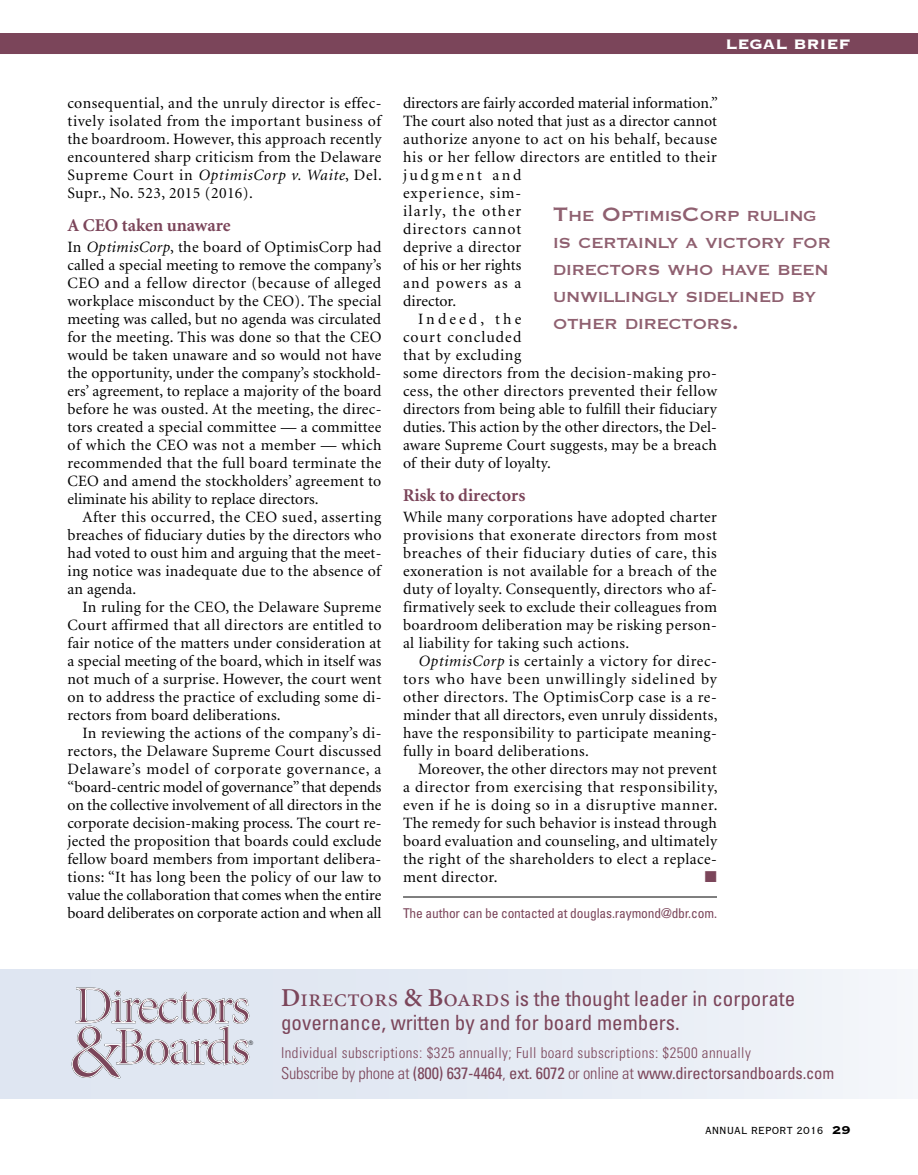
<style>
.page{position:relative;width:918px;height:1175px;background:#fff}
.page>*{position:absolute;margin:0;border:0;box-sizing:border-box;transform-origin:0 0}
.t1{font:condensed 21px/24px "Univers";color:#7b455a}
.t2{font:19.2px/27px "Copperplate Thirty One BC";letter-spacing:-.04em;color:#8f6070}
.t3{font:700 18px "Minion";color:#7b455a}
.t4{font:18px "Copperplate Thirty Three BC";color:#fff}
.t5{font:condensed 16.5px "Univers";letter-spacing:-.01em;color:#7b455a}
.t6{font:15.75px/18px "Minion";letter-spacing:.02em;color:#000;text-align:justify}
.t7{font:15.75px "Minion";color:#000}
.t8{font:15.75px "Minion";letter-spacing:-.005em;color:#000}
.t9{font:15.75px "Minion";letter-spacing:.065em;color:#000}
.t10{font:15.75px "Minion";letter-spacing:.085em;color:#000}
.t11{font:15.75px "Minion";letter-spacing:.04em;color:#000}
.t12{font:15.75px "Minion";letter-spacing:.08em;color:#000}
.t13{font:15.75px "Minion";letter-spacing:.165em;color:#000}
.t14{font:15.75px "Minion";letter-spacing:.2em;color:#000}
.t15{font:15.75px "Zapf Dingbats ITC";color:#7b455a}
.t16{font:300 condensed 15px "Univers";letter-spacing:.03em;color:#7b455a}
.t17{font:condensed 13.5px "Univers";letter-spacing:-.01em;color:#7b455a}
.t18{font:13.5px "Copperplate Twenty Nine BC";color:#000}
.t19{font:300 condensed 6px "Univers";color:#000}
.s1{font-style:italic}
.s2{font-size:25.5px}
.s3{font-family:"Minion";font-weight:600;font-stretch:normal;font-size:25.8px}
.s4{font-family:"Minion Exp";font-stretch:normal;font-size:25.8px}
.s5{font-weight:300}
.s6{font-family:"Copperplate Thirty Three BC";font-size:15px}
</style>
<div class="page">
<div style="left:0;top:33px;width:918px;height:21px;background:#7b455a"></div>
<hr style="left:403px;top:896px;width:314px;height:1px;background:#000">
<div style="left:0;top:969px;width:918px;height:130px;background:linear-gradient(to right,#dbe3f0,#f0f4f9)"></div>
<svg style="left:72px;top:987px;width:178px;height:91px;background:#cdcad4"></svg>
<p class="t6" style="left:68px;top:95px;width:316px">consequential, and the unruly director is effec&shy;tively isolated from the important business of the boardroom. However, this approach recently encountered sharp criticism from the Delaware Supreme Court in <span class="s1">OptimisCorp v. Waite</span>, Del.<br>Supr., No. 523, 2015 (2016).</p>
<p class="t3" style="left:68px;top:216px;width:165px">A CEO taken unaware</p>
<p class="t6" style="left:68px;top:239px;width:316px">In <span class="s1">OptimisCorp</span>, the board of OptimisCorp had called a special meeting to remove the company’s CEO and a fellow director (because of alleged workplace misconduct by the CEO). The special meeting was called, but no agenda was circulated for the meeting. This was done so that the CEO would be taken unaware and so would not have the opportunity, under the company’s stockhold&shy;ers’ agreement, to replace a majority of the board before he was ousted. At the meeting, the direc&shy;tors created a special committee — a committee of which the CEO was not a member — which recommended that the full board terminate the CEO and amend the stockholders’ agreement to eliminate his ability to replace directors.</p>
<p class="t6" style="left:68px;top:509px;width:316px;text-indent:15px">After this occurred, the CEO sued, asserting breaches of fiduciary duties by the directors who had voted to oust him and arguing that the meet&shy;ing notice was inadequate due to the absence of an agenda.</p>
<p class="t6" style="left:68px;top:599px;width:316px;text-indent:15px">In ruling for the CEO, the Delaware Supreme Court affirmed that all directors are entitled to fair notice of the matters under consideration at a special meeting of the board, which in itself was not much of a surprise. However, the court went on to address the practice of excluding some di&shy;rectors from board deliberations.</p>
<p class="t6" style="left:68px;top:725px;width:316px;text-indent:15px">In reviewing the actions of the company’s di&shy;rectors, the Delaware Supreme Court discussed Delaware’s model of corporate governance, a “board-centric model of governance” that depends on the collective involvement of all directors in the corporate decision-making process. The court re&shy;jected the proposition that boards could exclude fellow board members from important delibera&shy;tions: “It has long been the policy of our law to value the collaboration that comes when the entire board deliberates on corporate action and when all</p>
<p class="t4" style="left:725px;top:35px;width:127px">LEGAL BRIEF</p>
<p class="t8" style="left:403px;top:95px;width:316px">directors are fairly accorded material information.”</p>
<p class="t7" style="left:403px;top:113px;width:315px">The court also noted that just as a director cannot</p>
<p class="t6" style="left:403px;top:131px;width:316px">authorize anyone to act on his behalf, because</p>
<p class="t6" style="left:403px;top:149px;width:315px">his or her fellow directors are entitled to their</p>
<p class="t13" style="left:403px;top:167px;width:120px">judgment and</p>
<p class="t9" style="left:403px;top:185px;width:120px">experience, sim-</p>
<p class="t10" style="left:403px;top:203px;width:120px">ilarly, the other</p>
<p class="t9" style="left:403px;top:221px;width:120px">directors cannot</p>
<p class="t6" style="left:403px;top:239px;width:120px">deprive a director</p>
<p class="t6" style="left:403px;top:257px;width:120px">of his or her rights</p>
<p class="t12" style="left:403px;top:275px;width:120px">and powers as a</p>
<p class="t7" style="left:403px;top:293px;width:55px">director.</p>
<p class="t14" style="left:418px;top:311px;width:105px">Indeed, the</p>
<p class="t9" style="left:403px;top:329px;width:120px">court concluded</p>
<p class="t11" style="left:403px;top:347px;width:120px">that by excluding</p>
<p class="t6" style="left:403px;top:365px;width:315px">some directors from the decision-making pro-</p>
<p class="t6" style="left:403px;top:383px;width:316px">cess, the other directors prevented their fellow</p>
<p class="t6" style="left:403px;top:401px;width:315px">directors from being able to fulfill their fiduciary</p>
<p class="t6" style="left:403px;top:419px;width:315px">duties. This action by the other directors, the Del-</p>
<p class="t6" style="left:403px;top:437px;width:315px">aware Supreme Court suggests, may be a breach</p>
<p class="t6" style="left:403px;top:455px;width:149px">of their duty of loyalty.</p>
<p class="t3" style="left:403px;top:486px;width:124px">Risk to directors</p>
<p class="t6" style="left:403px;top:509px;width:316px">While many corporations have adopted charter provisions that exonerate directors from most breaches of their fiduciary duties of care, this exoneration is not available for a breach of the duty of loyalty. Consequently, directors who af&shy;firmatively seek to exclude their colleagues from boardroom deliberation may be risking person&shy;al liability for taking such actions.</p>
<p class="t6" style="left:403px;top:653px;width:316px;text-indent:15px"><span class="s1">OptimisCorp</span> is certainly a victory for direc&shy;tors who have been unwillingly sidelined by other directors. The OptimisCorp case is a re&shy;minder that all directors, even unruly dissidents, have the responsibility to participate meaning&shy;fully in board deliberations.</p>
<p class="t6" style="left:403px;top:761px;width:316px;text-indent:15px">Moreover, the other directors may not prevent a director from exercising that responsibility, even if he is doing so in a disruptive manner.<br>The remedy for such behavior is instead through board evaluation and counseling, and ultimately the right of the shareholders to elect a replace&shy;ment director.</p>
<p class="t2" style="left:553px;top:202px;width:266px"><span class="s2">T</span>he <span class="s2">O</span>ptimis<span class="s2">C</span>orp ruling is certainly a victo</p>
<p class="t2" style="left:761px;top:229px;width:72px">ry for</p>
<p class="t2" style="left:553px;top:256px;width:278px;text-indent:82px">rs who have been unwillingly sidelined by other directo</p>
<p class="t2" style="left:553px;top:256px;width:57px">directo</p>
<p class="t2" style="left:707px;top:310px;width:34px">rs<span class="s2">.</span></p>
<p class="t15" style="left:705px;top:869px;width:13px">■</p>
<p class="t17" style="left:403px;top:905px;width:315px">The author can be contacted at douglas.raymond@dbr.com.</p>
<p class="t19" style="left:249px;top:1039px;width:6px">®</p>
<h1 class="t1" style="left:281px;top:986px;width:516px"><span class="s3">D</span><span class="s4">irectors</span> <span class="s3">&amp; B</span><span class="s4">oards</span> is the thought leader in corporate governance, written by and for board members.</h1>
<p class="t16" style="left:281px;top:1043px;width:471px">Individual subscriptions: $325 annually; Full board subscriptions: $2500 annually</p>
<p class="t5" style="left:281px;top:1063px;width:555px"><span class="s5">Subscribe by phone at</span> (800) 637-4464<span class="s5">,</span> ext. 6072 <span class="s5">or online at</span> www.directorsandboards.com</p>
<p class="t18" style="left:705px;top:1124px;width:147px">ANNUAL REPORT 2016 <span class="s6">29</span></p>
</div>
